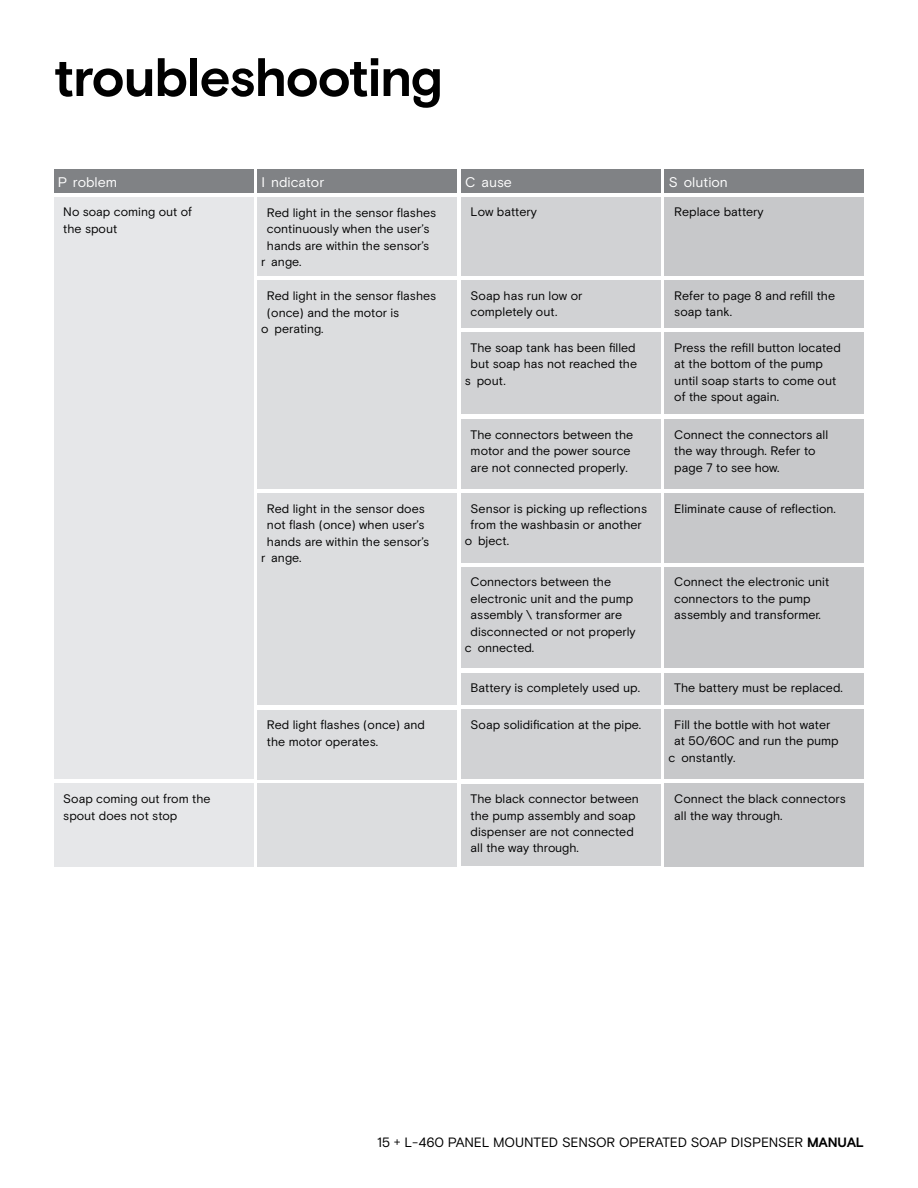
<style>
.page{position:relative;width:918px;height:1188px;background:#fff}
.page>*{position:absolute;margin:0;border:0;box-sizing:border-box;transform-origin:0 0}
.Headlines{font:700 54px "Basis Grotesque Pro";letter-spacing:-.02em;color:#000}
.t1{font:13.95px "Basis Grotesque Pro";color:#fff}
.t2{font:13.5px "Basis Grotesque Pro";letter-spacing:-.015em;color:#000}
.t3{font:12.3px/16.4px "Basis Grotesque Pro";color:#000}
.s1{font-weight:700}
</style>
<div class="page">
<div style="left:54px;top:784px;width:199px;height:83px;background:#e6e7e9"></div>
<div style="left:258px;top:784px;width:199px;height:83px;background:#dcdddf"></div>
<div style="left:461px;top:784px;width:199px;height:82px;background:#d1d2d4"></div>
<div style="left:665px;top:784px;width:199px;height:83px;background:#c7c8ca"></div>
<div style="left:54px;top:169px;width:199px;height:23px;background:#808285"></div>
<div style="left:258px;top:169px;width:199px;height:23px;background:#808285"></div>
<div style="left:461px;top:169px;width:199px;height:23px;background:#808285"></div>
<div style="left:665px;top:169px;width:199px;height:23px;background:#808285"></div>
<div style="left:54px;top:197px;width:199px;height:582px;background:#e6e7e9"></div>
<div style="left:258px;top:198px;width:199px;height:78px;background:#dcdddf"></div>
<div style="left:461px;top:197px;width:199px;height:79px;background:#d1d2d4"></div>
<div style="left:665px;top:197px;width:199px;height:79px;background:#c7c8ca"></div>
<div style="left:258px;top:281px;width:199px;height:208px;background:#dcdddf"></div>
<div style="left:461px;top:280px;width:199px;height:48px;background:#d1d2d4"></div>
<div style="left:665px;top:280px;width:199px;height:48px;background:#c7c8ca"></div>
<div style="left:461px;top:332px;width:199px;height:82px;background:#d1d2d4"></div>
<div style="left:665px;top:332px;width:199px;height:82px;background:#c7c8ca"></div>
<div style="left:461px;top:419px;width:199px;height:70px;background:#d1d2d4"></div>
<div style="left:665px;top:419px;width:199px;height:70px;background:#c7c8ca"></div>
<div style="left:258px;top:494px;width:199px;height:211px;background:#dcdddf"></div>
<div style="left:461px;top:493px;width:199px;height:70px;background:#d1d2d4"></div>
<div style="left:665px;top:493px;width:199px;height:70px;background:#c7c8ca"></div>
<div style="left:461px;top:567px;width:199px;height:101px;background:#d1d2d4"></div>
<div style="left:665px;top:567px;width:199px;height:101px;background:#c7c8ca"></div>
<div style="left:461px;top:673px;width:199px;height:31px;background:#d1d2d4"></div>
<div style="left:665px;top:673px;width:199px;height:31px;background:#c7c8ca"></div>
<div style="left:258px;top:710px;width:199px;height:69px;background:#dcdddf"></div>
<div style="left:461px;top:709px;width:199px;height:70px;background:#d1d2d4"></div>
<div style="left:665px;top:709px;width:199px;height:70px;background:#c7c8ca"></div>
<p class="Headlines" style="left:54px;top:46px;width:390px">troubleshooting</p>
<p class="t1" style="left:58px;top:173px;width:61px">P roblem</p>
<p class="t1" style="left:262px;top:173px;width:64px">I ndicator</p>
<p class="t1" style="left:465px;top:173px;width:48px">C ause</p>
<p class="t1" style="left:669px;top:173px;width:61px">S olution</p>
<p class="t3" style="left:63px;top:204px;width:130px">No soap coming out of the spout</p>
<p class="t3" style="left:267px;top:205px;width:171px">Red light in the sensor flashes</p>
<p class="t3" style="left:471px;top:204px;width:68px">Low battery</p>
<p class="t3" style="left:267px;top:221px;width:164px">continuously when the user’s</p>
<p class="t3" style="left:267px;top:238px;width:164px">hands are within the sensor’s</p>
<p class="t3" style="left:261px;top:254px;width:42px">r ange.</p>
<p class="t3" style="left:267px;top:288px;width:171px">Red light in the sensor flashes</p>
<p class="t3" style="left:471px;top:287px;width:113px">Soap has run low or</p>
<p class="t3" style="left:261px;top:304px;width:140px;text-indent:6px">(once) and the motor is o perating.</p>
<p class="t3" style="left:471px;top:304px;width:88px">completely out.</p>
<p class="t3" style="left:471px;top:340px;width:167px">The soap tank has been filled</p>
<p class="t3" style="left:471px;top:356px;width:168px">but soap has not reached the</p>
<p class="t3" style="left:465px;top:372px;width:43px">s pout.</p>
<p class="t3" style="left:674px;top:204px;width:91px">Replace battery</p>
<p class="t3" style="left:674px;top:287px;width:162px">Refer to page 8 and refill the soap tank.</p>
<p class="t3" style="left:674px;top:340px;width:168px">Press the refill button located at the bottom of the pump until soap starts to come out of the spout again.</p>
<p class="t3" style="left:267px;top:501px;width:159px">Red light in the sensor does</p>
<p class="t3" style="left:267px;top:517px;width:159px">not flash (once) when user’s</p>
<p class="t3" style="left:267px;top:534px;width:164px">hands are within the sensor’s</p>
<p class="t3" style="left:261px;top:550px;width:42px">r ange.</p>
<p class="t3" style="left:471px;top:427px;width:164px">The connectors between the motor and the power source are not connected properly.</p>
<p class="t3" style="left:674px;top:427px;width:155px">Connect the connectors all the way through. Refer to page 7 to see how.</p>
<p class="t3" style="left:471px;top:500px;width:178px">Sensor is picking up reflections</p>
<p class="t3" style="left:471px;top:517px;width:173px">from the washbasin or another</p>
<p class="t3" style="left:465px;top:533px;width:46px">o bject.</p>
<p class="t3" style="left:471px;top:574px;width:142px">Connectors between the</p>
<p class="t3" style="left:471px;top:591px;width:164px">electronic unit and the pump</p>
<p class="t3" style="left:471px;top:607px;width:153px">assembly \ transformer are</p>
<p class="t3" style="left:471px;top:623px;width:167px">disconnected or not properly</p>
<p class="t3" style="left:465px;top:640px;width:71px">c onnected.</p>
<p class="t3" style="left:674px;top:500px;width:163px">Eliminate cause of reflection.</p>
<p class="t3" style="left:674px;top:574px;width:157px">Connect the electronic unit connectors to the pump assembly and transformer.</p>
<p class="t3" style="left:471px;top:680px;width:171px">Battery is completely used up.</p>
<p class="t3" style="left:674px;top:680px;width:170px">The battery must be replaced.</p>
<p class="t3" style="left:267px;top:717px;width:159px">Red light flashes (once) and the motor operates.</p>
<p class="t3" style="left:471px;top:717px;width:172px">Soap solidification at the pipe.</p>
<p class="t3" style="left:674px;top:717px;width:158px">Fill the bottle with hot water</p>
<p class="t3" style="left:674px;top:733px;width:166px">at 50/60C and run the pump</p>
<p class="t3" style="left:668px;top:749px;width:69px">c onstantly.</p>
<p class="t3" style="left:63px;top:791px;width:149px">Soap coming out from the spout does not stop</p>
<p class="t3" style="left:471px;top:791px;width:170px">The black connector between the pump assembly and soap dispenser are not connected all the way through.</p>
<p class="t3" style="left:674px;top:791px;width:173px">Connect the black connectors all the way through.</p>
<p class="t2" style="left:377px;top:1134px;width:488px">15 + L-460 PANEL MOUNTED SENSOR OPERATED SOAP DISPENSER <span class="s1">MANUAL</span></p>
</div>
